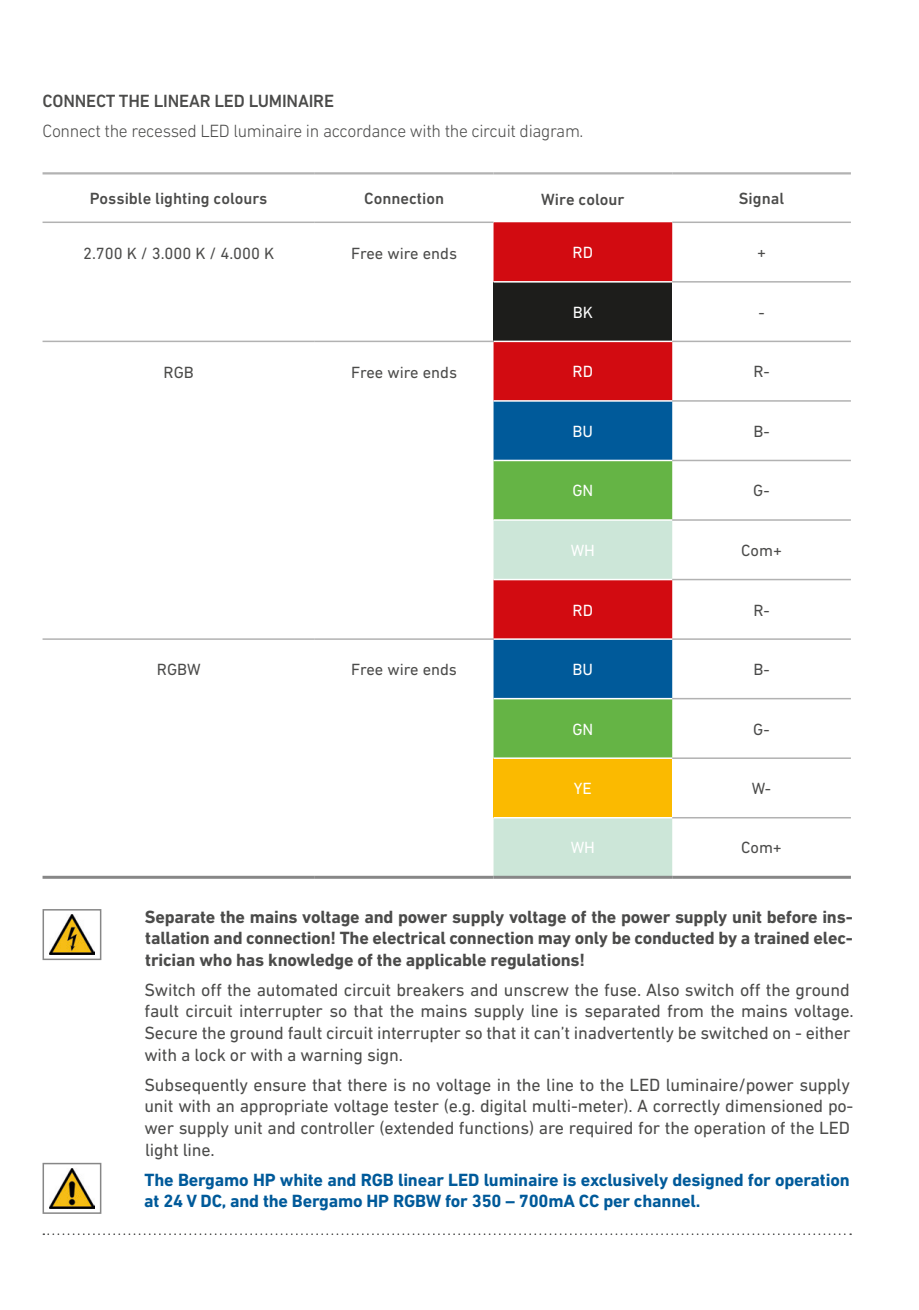
<style>
.page{position:relative;width:919px;height:1310px;background:#fff}
.page>*{position:absolute;margin:0;border:0;box-sizing:border-box;transform-origin:0 0}
.t1{font:18px/21.6px "DIN Next LT Pro";letter-spacing:-.01em;color:#4b4b4a}
.t2{font:700 18px/21.6px "DIN Next LT Pro";letter-spacing:-.01em;color:#4b4b4a;text-align:justify}
.t3{font:700 18px/21.6px "DIN Next LT Pro";letter-spacing:-.01em;color:#005a9a}
.t4{font:300 18px "DIN Next LT Pro";letter-spacing:-.02em;color:#4b4b4a}
.t5{font:500 18px "DIN Next LT Pro";letter-spacing:-.01em;color:#4b4b4a}
.t6{font:16.5px "DIN Next LT Pro";color:#4b4b4a}
.t7{font:500 16.5px "DIN Next LT Pro";color:#4b4b4a}
.t8{font:16.5px "DIN Next LT Pro";color:#fff}
</style>
<div class="page">
<svg style="left:43px;top:1233px;width:808px;height:2px"></svg>
<div style="left:493px;top:222px;width:179px;height:178px;background:#d20b11"></div>
<div style="left:493px;top:282px;width:179px;height:59px;background:#1d1d1b"></div>
<div style="left:493px;top:402px;width:179px;height:58px;background:#005a9a"></div>
<div style="left:493px;top:461px;width:179px;height:58px;background:#65b445"></div>
<svg style="left:493px;top:521px;width:179px;height:355px;background:#909487"></svg>
<div style="left:493px;top:758px;width:179px;height:60px;background:#fbba00"></div>
<hr style="left:493px;top:281px;width:179px;height:2px;background:#fff">
<hr style="left:493px;top:341px;width:179px;height:1px;background:#fff">
<hr style="left:493px;top:579px;width:179px;height:1px;background:#fff">
<hr style="left:493px;top:638px;width:179px;height:2px;background:#fff">
<hr style="left:493px;top:698px;width:179px;height:1px;background:#fff">
<hr style="left:493px;top:757px;width:179px;height:2px;background:#fff">
<hr style="left:493px;top:817px;width:179px;height:1px;background:#fff">
<hr style="left:43px;top:341px;width:272px;height:1px;background:#b2b2b2">
<hr style="left:315px;top:341px;width:178px;height:1px;background:#b2b2b2">
<hr style="left:43px;top:638px;width:272px;height:2px;background:#b2b2b2">
<hr style="left:315px;top:638px;width:178px;height:2px;background:#b2b2b2">
<hr style="left:672px;top:221px;width:178px;height:2px;background:#b2b2b2">
<hr style="left:672px;top:281px;width:178px;height:2px;background:#b2b2b2">
<hr style="left:672px;top:341px;width:178px;height:1px;background:#b2b2b2">
<hr style="left:672px;top:400px;width:178px;height:2px;background:#b2b2b2">
<hr style="left:672px;top:460px;width:178px;height:1px;background:#b2b2b2">
<hr style="left:672px;top:519px;width:178px;height:2px;background:#b2b2b2">
<hr style="left:672px;top:579px;width:178px;height:1px;background:#b2b2b2">
<hr style="left:672px;top:638px;width:178px;height:2px;background:#b2b2b2">
<hr style="left:672px;top:698px;width:178px;height:1px;background:#b2b2b2">
<hr style="left:672px;top:757px;width:178px;height:2px;background:#b2b2b2">
<hr style="left:672px;top:817px;width:178px;height:1px;background:#b2b2b2">
<hr style="left:43px;top:221px;width:272px;height:2px;background:#b2b2b2">
<hr style="left:315px;top:221px;width:178px;height:2px;background:#b2b2b2">
<hr style="left:43px;top:172px;width:272px;height:2px;background:#b2b2b2">
<hr style="left:315px;top:172px;width:178px;height:2px;background:#b2b2b2">
<hr style="left:493px;top:172px;width:179px;height:2px;background:#b2b2b2">
<hr style="left:672px;top:172px;width:178px;height:2px;background:#b2b2b2">
<hr style="left:43px;top:876px;width:272px;height:3px;background:#878787">
<hr style="left:315px;top:876px;width:178px;height:3px;background:#878787">
<hr style="left:493px;top:876px;width:179px;height:3px;background:#878787">
<hr style="left:672px;top:876px;width:178px;height:3px;background:#878787">
<div style="left:43px;top:909px;width:58px;height:51px;border:2px solid #878787"></div>
<img style="left:49px;top:915px;width:45px;height:39px">
<div style="left:43px;top:1162px;width:58px;height:52px;border:2px solid #878787"></div>
<img style="left:49px;top:1168px;width:45px;height:40px">
<p class="t5" style="left:43px;top:90px;width:293px">CONNECT THE LINEAR LED LUMINAIRE</p>
<p class="t4" style="left:43px;top:120px;width:542px">Connect the recessed LED luminaire in accordance with the circuit diagram.</p>
<p class="t7" style="left:90px;top:189px;width:179px">Possible lighting colours</p>
<p class="t7" style="left:364px;top:189px;width:81px">Connection</p>
<p class="t7" style="left:541px;top:189px;width:85px">Wire colour</p>
<p class="t7" style="left:738px;top:189px;width:47px">Signal</p>
<p class="t6" style="left:83px;top:243px;width:192px">2.700 K / 3.000 K / 4.000 K</p>
<p class="t6" style="left:351px;top:243px;width:107px">Free wire ends</p>
<p class="t8" style="left:572px;top:243px;width:22px">RD</p>
<p class="t6" style="left:757px;top:243px;width:10px">+</p>
<p class="t8" style="left:572px;top:303px;width:22px">BK</p>
<p class="t6" style="left:758px;top:303px;width:8px">-</p>
<p class="t6" style="left:163px;top:362px;width:32px">RGB</p>
<p class="t6" style="left:351px;top:362px;width:107px">Free wire ends</p>
<p class="t8" style="left:572px;top:362px;width:22px">RD</p>
<p class="t6" style="left:753px;top:362px;width:18px">R-</p>
<p class="t8" style="left:572px;top:422px;width:22px">BU</p>
<p class="t6" style="left:753px;top:422px;width:18px">B-</p>
<p class="t8" style="left:572px;top:481px;width:23px">GN</p>
<p class="t6" style="left:753px;top:481px;width:18px">G-</p>
<p class="t8" style="left:570px;top:541px;width:26px">WH</p>
<p class="t6" style="left:741px;top:541px;width:42px">Com+</p>
<p class="t8" style="left:572px;top:600px;width:22px">RD</p>
<p class="t6" style="left:753px;top:600px;width:18px">R-</p>
<p class="t6" style="left:157px;top:660px;width:45px">RGBW</p>
<p class="t6" style="left:351px;top:660px;width:107px">Free wire ends</p>
<p class="t8" style="left:572px;top:660px;width:22px">BU</p>
<p class="t6" style="left:753px;top:660px;width:18px">B-</p>
<p class="t8" style="left:572px;top:719px;width:23px">GN</p>
<p class="t6" style="left:753px;top:719px;width:18px">G-</p>
<p class="t8" style="left:574px;top:779px;width:19px">YE</p>
<p class="t6" style="left:751px;top:779px;width:21px">W-</p>
<p class="t8" style="left:570px;top:838px;width:26px">WH</p>
<p class="t6" style="left:741px;top:838px;width:42px">Com+</p>
<p class="t2" style="left:145px;top:905px;width:709px">Separate the mains voltage and power supply voltage of the power supply unit before ins&shy;tallation and connection! The electrical connection may only be conducted by a trained elec&shy;trician who has knowledge of the applicable regulations!</p>
<p class="t1" style="left:144px;top:978px;width:710px">Switch off the automated circuit breakers and unscrew the fuse. Also switch off the ground fault circuit interrupter so that the mains supply line is separated from the mains voltage.<br>Secure the ground fault circuit interrupter so that it can’t inadvertently be switched on - either with a lock or with a warning sign.</p>
<p class="t1" style="left:144px;top:1073px;width:710px">Subsequently ensure that there is no voltage in the line to the LED luminaire/power supply unit with an appropriate voltage tester (e.g. digital multi-meter). A correctly dimensioned po&shy;wer supply unit and controller (extended functions) are required for the operation of the LED light line.</p>
<p class="t3" style="left:144px;top:1168px;width:707px">The Bergamo HP white and RGB linear LED luminaire is exclusively designed for operation at 24 V DC, and the Bergamo HP RGBW for 350 – 700mA CC per channel.</p>
</div>
